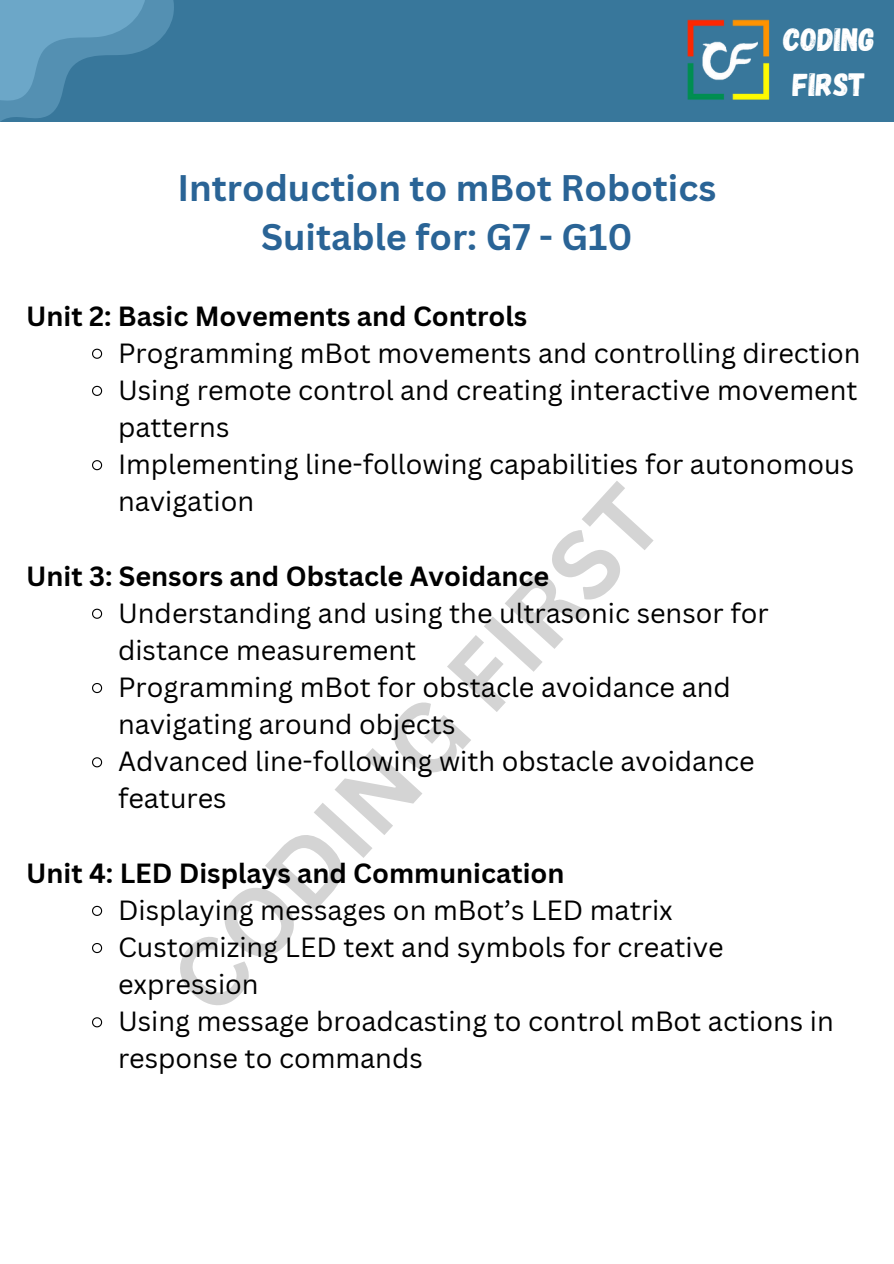
<style>
.page{position:relative;width:894px;height:1264px;background:#fff}
.page>*{position:absolute;margin:0;border:0;box-sizing:border-box;transform-origin:0 0}
.t1{font:700 94.5px "Canva Sans";color:#000}
.t2{font:700 36px/49.5px "Canva Sans";color:#2a6496;text-align:center}
.t3{font:32.25px/45px "Gagalin";color:#fff}
.t4{font:27px/37.2px "Canva Sans";color:#000}
.t5{font:700 27px "Canva Sans";color:#000}
</style>
<div class="page">
<div style="left:0;top:0;width:893px;height:121px;background:#38779b"></div>
<svg style="left:0;top:0;width:174px;height:122px"></svg>
<img style="left:687px;top:19px;width:83px;height:81px">
<svg style="left:92px;top:348px;width:11px;height:11px"></svg>
<svg style="left:92px;top:385px;width:11px;height:11px"></svg>
<svg style="left:92px;top:460px;width:11px;height:11px"></svg>
<svg style="left:92px;top:608px;width:11px;height:11px"></svg>
<svg style="left:92px;top:683px;width:11px;height:11px"></svg>
<svg style="left:92px;top:757px;width:11px;height:11px"></svg>
<svg style="left:92px;top:905px;width:11px;height:11px"></svg>
<svg style="left:92px;top:943px;width:11px;height:10px"></svg>
<svg style="left:92px;top:1017px;width:11px;height:11px"></svg>
<p class="t2" style="left:177px;top:162px;width:540px">Introduction to mBot Robotics<br>Suitable for: G7 - G10</p>
<p class="t3" style="left:783px;top:15px;width:93px">CODING<br>FIRST</p>
<p class="t5" style="left:26px;top:297px;width:502px">Unit 2: Basic Movements and Controls</p>
<h3 class="t4" style="left:118px;top:333px;width:744px">Programming mBot movements and controlling direction</h3>
<h2 class="t4" style="left:118px;top:371px;width:740px">Using remote control and creating interactive movement patterns</h2>
<h4 class="t4" style="left:118px;top:445px;width:737px">Implementing line-following capabilities for autonomous navigation</h4>
<h1 class="t1" style="left:141px;top:954px;width:673px;rotate:-48deg">CODING FIRST</h1>
<p class="t5" style="left:26px;top:556px;width:524px">Unit 3: Sensors and Obstacle Avoidance</p>
<p class="t4" style="left:118px;top:593px;width:652px">Understanding and using the ultrasonic sensor for distance measurement</p>
<p class="t4" style="left:118px;top:668px;width:614px">Programming mBot for obstacle avoidance and navigating around objects</p>
<h4 class="t4" style="left:118px;top:742px;width:638px">Advanced line-following with obstacle avoidance features</h4>
<p class="t5" style="left:26px;top:853px;width:539px">Unit 4: LED Displays and Communication</p>
<p class="t4" style="left:118px;top:890px;width:556px">Displaying messages on mBot’s LED matrix</p>
<p class="t4" style="left:118px;top:927px;width:607px">Customizing LED text and symbols for creative expression</p>
<h4 class="t4" style="left:118px;top:1002px;width:717px">Using message broadcasting to control mBot actions in response to commands</h4>
</div>
